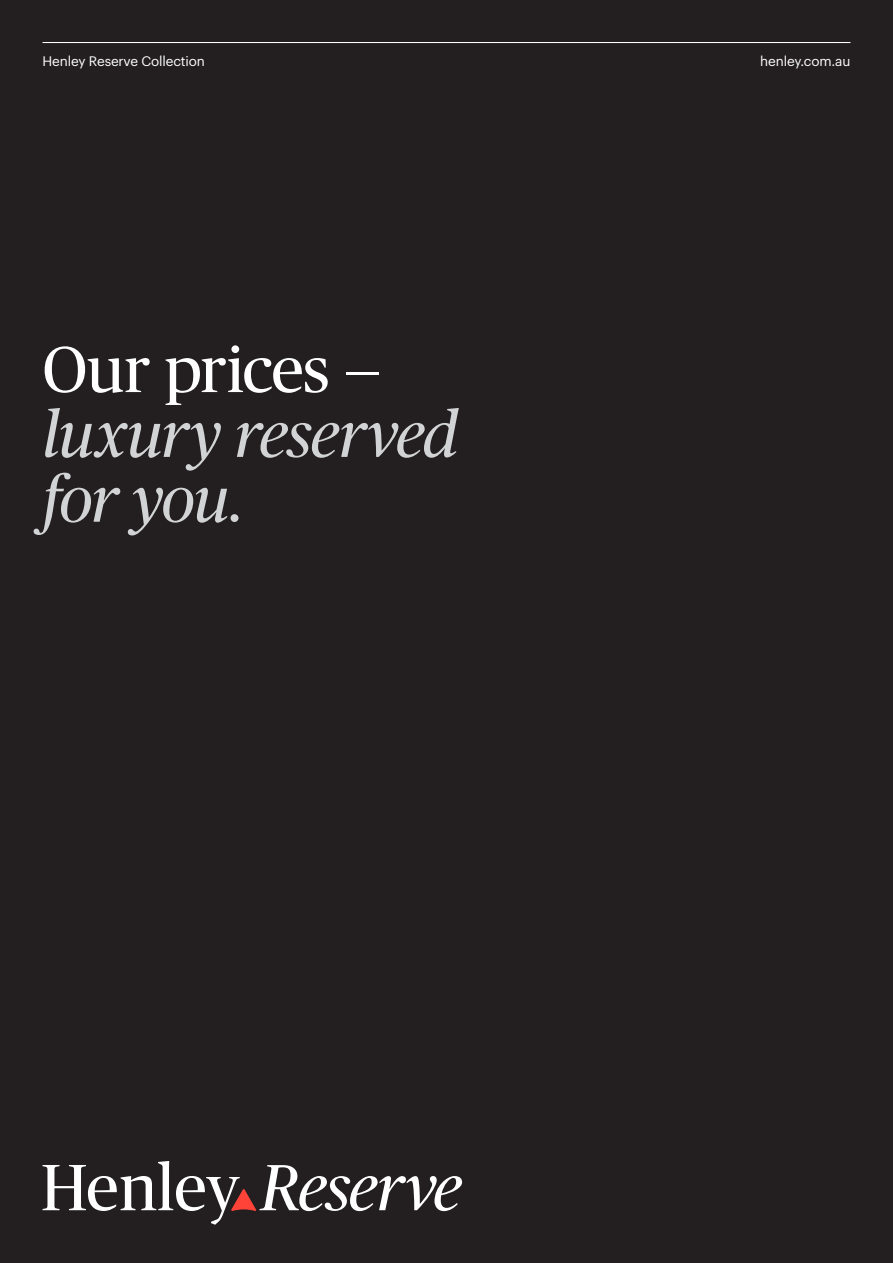
<style>
.page{position:relative;width:893px;height:1263px;background:#231f20}
.page>*{position:absolute;margin:0;border:0;box-sizing:border-box;transform-origin:0 0}
.t1{font:italic 64.8px/64.8px "Publico";letter-spacing:-.02em;color:#d1d3d4}
.t2{font:64.8px "Publico";letter-spacing:-.01em;color:#fff}
.t3{font:13.5px "Graphik";letter-spacing:-.01em;color:#fff}
</style>
<div class="page">
<hr style="left:43px;top:42px;width:807px;height:1px;background:#fff">
<svg style="left:43px;top:1161px;width:419px;height:64px"></svg>
<p class="t3" style="left:43px;top:51px;width:164px">Henley Reserve Collection</p>
<p class="t3" style="left:760px;top:51px;width:92px">henley.com.au</p>
<h1 class="t2" style="left:43px;top:333px;width:341px">Our prices —</h1>
<h1 class="t1" style="left:43px;top:402px;width:417px">luxury reserved for you.</h1>
</div>
